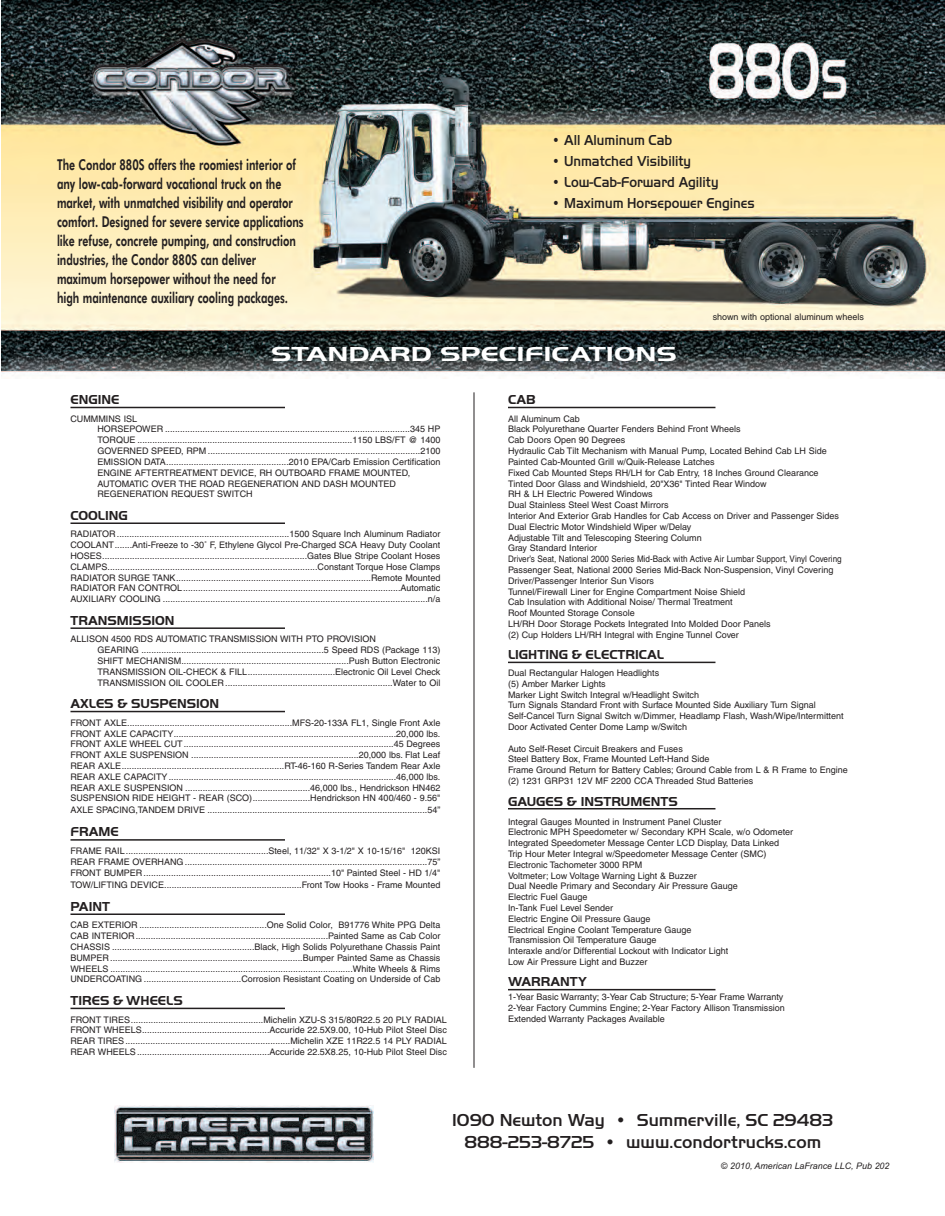
<style>
.page{position:relative;width:945px;height:1216px;background:#fff}
.page>*{position:absolute;margin:0;border:0;box-sizing:border-box;transform-origin:0 0}
.t1{font:700 21px "Handel Gothic LT";color:#fff;scale:1.4 1}
.t2{font:500 18px/21.6px "Handel Gothic LT";color:#231f20;text-align:center}
.t3{font:800 15px/19px "Futuri SW";color:#231f20;scale:.7 1}
.t4{font:500 15px "Handel Gothic LT";color:#231f20;scale:.9 1}
.t5{font:700 13.5px "Handel Gothic LT";color:#231f20}
.t6{font:9px/10.8px "Helvetica";color:#231f20}
.t7{font:italic 9px "Arial Narrow";color:#231f20;scale:1.2 1}
</style>
<div class="page">
<img style="left:2px;top:0;width:942px;height:378px">
<hr style="left:70px;top:407px;width:215px;height:1px;background:#231f20">
<hr style="left:70px;top:522px;width:215px;height:2px;background:#231f20">
<hr style="left:70px;top:627px;width:215px;height:2px;background:#231f20">
<hr style="left:70px;top:711px;width:215px;height:1px;background:#231f20">
<hr style="left:70px;top:839px;width:215px;height:2px;background:#231f20">
<hr style="left:70px;top:913px;width:215px;height:2px;background:#231f20">
<hr style="left:70px;top:1008px;width:215px;height:1px;background:#231f20">
<hr style="left:508px;top:407px;width:207px;height:1px;background:#231f20">
<hr style="left:508px;top:662px;width:207px;height:1px;background:#231f20">
<hr style="left:508px;top:808px;width:207px;height:1px;background:#231f20">
<hr style="left:508px;top:989px;width:207px;height:1px;background:#231f20">
<hr style="left:474px;top:392px;width:1px;height:676px;background:#231f20">
<img style="left:115px;top:1105px;width:259px;height:57px">
<p class="t3" style="left:57px;top:155px;width:354px">The Condor 880S offers the roomiest interior of any low-cab-forward vocational truck on the market, with unmatched visibility and operator comfort. Designed for severe service applications like refuse, concrete pumping, and construction industries, the Condor 880S can deliver maximum horsepower without the need for<br>high maintenance auxiliary cooling packages.</p>
<h3 class="t4" style="left:551px;top:131px;width:136px">• All Aluminum Cab</h3>
<h3 class="t4" style="left:551px;top:152px;width:157px">• Unmatched Visibility</h3>
<h3 class="t4" style="left:551px;top:173px;width:187px">• Low-Cab-Forward Agility</h3>
<h3 class="t4" style="left:551px;top:194px;width:227px">• Maximum Horsepower Engines</h3>
<p class="t6" style="left:713px;top:312px;width:153px">shown with optional aluminum wheels</p>
<h1 class="t1" style="left:271px;top:341px;width:291px">STANDARD SPECIFICATIONS</h1>
<h3 class="t5" style="left:70px;top:391px;width:50px">ENGINE</h3>
<p class="t6" style="left:97px;top:414px;width:344px;text-indent:-27px">CUMMMINS ISL<br>HORSEPOWER ..................................................................................................345 HP TORQUE ......................................................................................1150 LBS/FT @ 1400<br>GOVERNED SPEED, RPM .....................................................................................2100<br>EMISSION DATA.................................................2010 EPA/Carb Emission Certification ENGINE AFTERTREATMENT DEVICE, RH OUTBOARD FRAME MOUNTED, AUTOMATIC OVER THE ROAD REGENERATION AND DASH MOUNTED REGENERATION REQUEST SWITCH</p>
<h3 class="t5" style="left:70px;top:507px;width:59px">COOLING</h3>
<p class="t6" style="left:70px;top:530px;width:371px;text-align:justify">RADIATOR .....................................................................1500 Square Inch Aluminum Radiator COOLANT.......Anti-Freeze to -30˚ F, Ethylene Glycol Pre-Charged SCA Heavy Duty Coolant HOSES..................................................................................Gates Blue Stripe Coolant Hoses CLAMPS....................................................................................Constant Torque Hose Clamps RADIATOR SURGE TANK..............................................................................Remote Mounted RADIATOR FAN CONTROL.......................................................................................Automatic AUXILIARY COOLING ..........................................................................................................n/a</p>
<h3 class="t5" style="left:70px;top:612px;width:106px">TRANSMISSION</h3>
<p class="t6" style="left:97px;top:635px;width:344px;text-indent:-27px">ALLISON 4500 RDS AUTOMATIC TRANSMISSION WITH PTO PROVISION<br>GEARING .........................................................................5 Speed RDS (Package 113)<br>SHIFT MECHANISM...................................................................Push Button Electronic TRANSMISSION OIL-CHECK &amp; FILL...................................Electronic Oil Level Check TRANSMISSION OIL COOLER...................................................................Water to Oil</p>
<h3 class="t5" style="left:70px;top:695px;width:150px">AXLES &amp; SUSPENSION</h3>
<p class="t6" style="left:70px;top:718px;width:371px;text-align:justify">FRONT AXLE..................................................................MFS-20-133A FL1, Single Front Axle FRONT AXLE CAPACITY.........................................................................................20,000 lbs.<br>FRONT AXLE WHEEL CUT....................................................................................45 Degrees FRONT AXLE SUSPENSION ...................................................................20,000 lbs. Flat Leaf REAR AXLE.................................................................RT-46-160 R-Series Tandem Rear Axle REAR AXLE CAPACITY...........................................................................................46,000 lbs.<br>REAR AXLE SUSPENSION ..................................................46,000 lbs., Hendrickson HN462<br>SUSPENSION RIDE HEIGHT - REAR (SCO).......................Hendrickson HN 400/460 - 9.56"</p>
<p class="t6" style="left:70px;top:805px;width:371px">AXLE SPACING,TANDEM DRIVE ........................................................................................54”</p>
<h3 class="t5" style="left:70px;top:824px;width:50px">FRAME</h3>
<p class="t6" style="left:70px;top:846px;width:371px;text-align:justify">FRAME RAIL.........................................................Steel, 11/32" X 3-1/2" X 10-15/16" 120KSI REAR FRAME OVERHANG .................................................................................................75” FRONT BUMPER...........................................................................10" Painted Steel - HD 1/4"</p>
<p class="t6" style="left:70px;top:880px;width:371px">TOW/LIFTING DEVICE.......................................................Front Tow Hooks - Frame Mounted</p>
<h3 class="t5" style="left:70px;top:898px;width:41px">PAINT</h3>
<p class="t6" style="left:70px;top:921px;width:371px;text-align:justify">CAB EXTERIOR ...................................................One Solid Color, B91776 White PPG Delta CAB INTERIOR.............................................................................Painted Same as Cab Color CHASSIS .........................................................Black, High Solids Polyurethane Chassis Paint BUMPER .............................................................................Bumper Painted Same as Chassis WHEELS .................................................................................................White Wheels &amp; Rims UNDERCOATING .......................................Corrosion Resistant Coating on Underside of Cab</p>
<h3 class="t5" style="left:70px;top:992px;width:114px">TIRES &amp; WHEELS</h3>
<p class="t6" style="left:70px;top:1015px;width:378px;text-align:justify">FRONT TIRES.....................................................Michelin XZU-S 315/80R22.5 20 PLY RADIAL FRONT WHEELS...................................................Accuride 22.5X9.00, 10-Hub Pilot Steel Disc REAR TIRES..................................................................Michelin XZE 11R22.5 14 PLY RADIAL REAR WHEELS.....................................................Accuride 22.5X8.25, 10-Hub Pilot Steel Disc</p>
<h3 class="t5" style="left:508px;top:391px;width:29px">CAB</h3>
<p class="t6" style="left:508px;top:414px;width:335px">All Aluminum Cab<br>Black Polyurethane Quarter Fenders Behind Front Wheels<br>Cab Doors Open 90 Degrees<br>Hydraulic Cab Tilt Mechanism with Manual Pump, Located Behind Cab LH Side Painted Cab-Mounted Grill w/Quik-Release Latches<br>Fixed Cab Mounted Steps RH/LH for Cab Entry, 18 Inches Ground Clearance Tinted Door Glass and Windshield, 20"X36" Tinted Rear Window<br>RH &amp; LH Electric Powered Windows<br>Dual Stainless Steel West Coast Mirrors<br>Interior And Exterior Grab Handles for Cab Access on Driver and Passenger Sides Dual Electric Motor Windshield Wiper w/Delay<br>Adjustable Tilt and Telescoping Steering Column<br>Gray Standard Interior<br>Driver’s Seat, National 2000 Series Mid-Back with Active Air Lumbar Support, Vinyl Covering Passenger Seat, National 2000 Series Mid-Back Non-Suspension, Vinyl Covering Driver/Passenger Interior Sun Visors<br>Tunnel/Firewall Liner for Engine Compartment Noise Shield<br>Cab Insulation with Additional Noise/ Thermal Treatment<br>Roof Mounted Storage Console<br>LH/RH Door Storage Pockets Integrated Into Molded Door Panels<br>(2) Cup Holders LH/RH Integral with Engine Tunnel Cover</p>
<h3 class="t5" style="left:508px;top:647px;width:158px">LIGHTING &amp; ELECTRICAL</h3>
<p class="t6" style="left:508px;top:668px;width:337px">Dual Rectangular Halogen Headlights<br>(5) Amber Marker Lights<br>Marker Light Switch Integral w/Headlight Switch<br>Turn Signals Standard Front with Surface Mounted Side Auxiliary Turn Signal Self-Cancel Turn Signal Switch w/Dimmer, Headlamp Flash, Wash/Wipe/Intermittent Door Activated Center Dome Lamp w/Switch</p>
<p class="t6" style="left:508px;top:744px;width:341px">Auto Self-Reset Circuit Breakers and Fuses<br>Steel Battery Box, Frame Mounted Left-Hand Side<br>Frame Ground Return for Battery Cables; Ground Cable from L &amp; R Frame to Engine (2) 1231 GRP31 12V MF 2200 CCA Threaded Stud Batteries</p>
<h3 class="t5" style="left:508px;top:793px;width:171px">GAUGES &amp; INSTRUMENTS</h3>
<p class="t6" style="left:508px;top:817px;width:287px">Integral Gauges Mounted in Instrument Panel Cluster<br>Electronic MPH Speedometer w/ Secondary KPH Scale, w/o Odometer Integrated Speedometer Message Center LCD Display, Data Linked Trip Hour Meter Integral w/Speedometer Message Center (SMC)<br>Electronic Tachometer 3000 RPM<br>Voltmeter; Low Voltage Warning Light &amp; Buzzer<br>Dual Needle Primary and Secondary Air Pressure Gauge<br>Electric Fuel Gauge<br>In-Tank Fuel Level Sender<br>Electric Engine Oil Pressure Gauge<br>Electrical Engine Coolant Temperature Gauge<br>Transmission Oil Temperature Gauge<br>Interaxle and/or Differential Lockout with Indicator Light<br>Low Air Pressure Light and Buzzer</p>
<h3 class="t5" style="left:508px;top:974px;width:80px">WARRANTY</h3>
<p class="t6" style="left:508px;top:992px;width:278px">1-Year Basic Warranty; 3-Year Cab Structure; 5-Year Frame Warranty<br>2-Year Factory Cummins Engine; 2-Year Factory Allison Transmission<br>Extended Warranty Packages Available</p>
<h2 class="t2" style="left:452px;top:1109px;width:383px">1090 Newton Way • Summerville, SC 29483<br>888-253-8725 • www.condortrucks.com</h2>
<p class="t7" style="left:721px;top:1161px;width:142px">© 2010, American LaFrance LLC, Pub 202</p>
</div>
